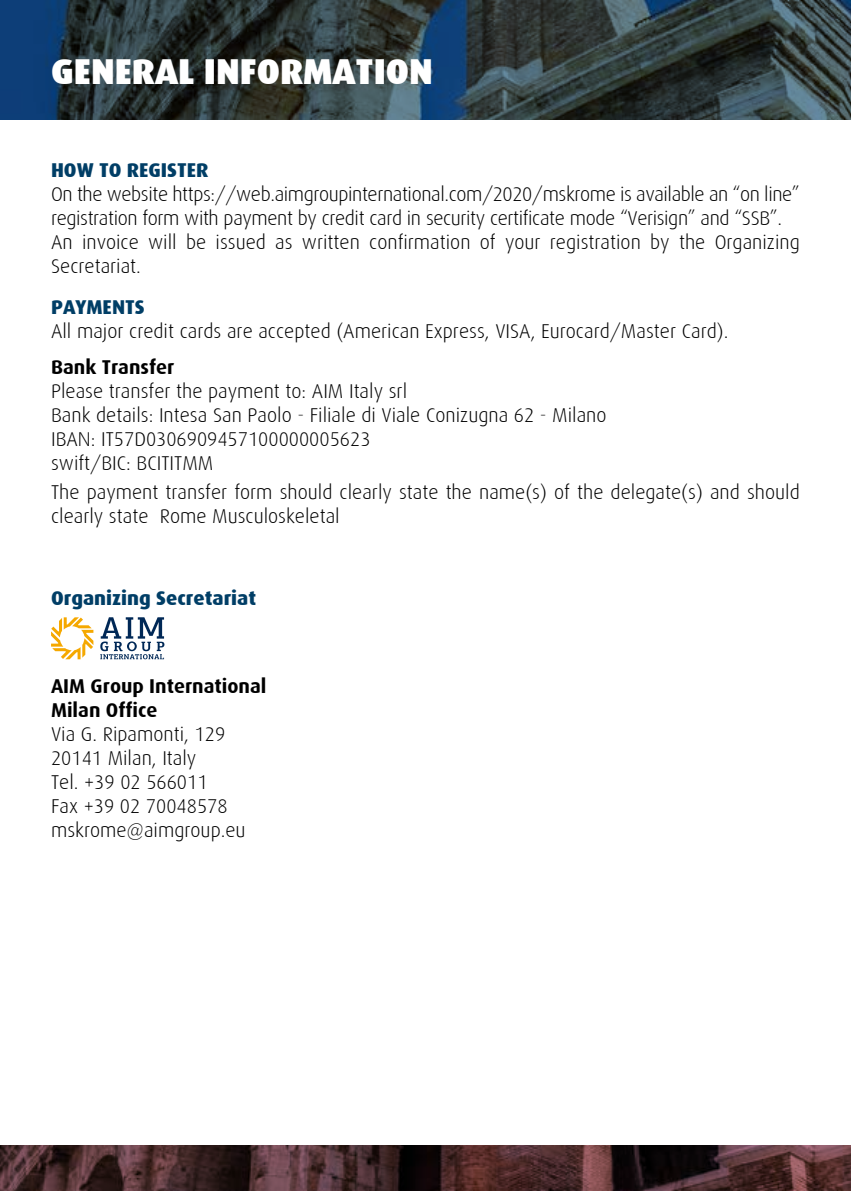
<style>
.page{position:relative;width:851px;height:1191px;background:#fff}
.page>*{position:absolute;margin:0;border:0;box-sizing:border-box;transform-origin:0 0}
.t1{font:900 36px "Dax";color:#fff}
.t2{font:300 20px/24px "Dax";color:#000}
.t3{font:300 20px/24px "Dax";letter-spacing:-.02em;color:#000}
.t4{font:700 20px/24px "Dax";color:#000}
.t5{font:800 20px "Dax";color:#003e66}
</style>
<div class="page">
<svg style="left:0;top:0;width:850px;height:119px;background:#2b3c43"></svg>
<svg style="left:0;top:1145px;width:850px;height:46px;background:#44292b"></svg>
<svg style="left:51px;top:617px;width:42px;height:42px"></svg>
<svg style="left:100px;top:617px;width:64px;height:42px"></svg>
<h1 class="t1" style="left:51px;top:51px;width:383px">GENERAL INFORMATION</h1>
<p class="t5" style="left:51px;top:159px;width:159px">HOW TO REGISTER</p>
<p class="t3" style="left:51px;top:182px;width:750px">On the website https://web.aimgroupinternational.com/2020/mskrome is available an “on line” registration form with payment by credit card in security certificate mode “Verisign” and “SSB”.<br>An invoice will be issued as written confirmation of your registration by the Organizing Secretariat.</p>
<p class="t5" style="left:51px;top:296px;width:95px">PAYMENTS</p>
<p class="t2" style="left:51px;top:319px;width:678px">All major credit cards are accepted (American Express, VISA, Eurocard/Master Card).</p>
<p class="t4" style="left:51px;top:355px;width:125px">Bank Transfer</p>
<p class="t2" style="left:51px;top:379px;width:557px">Please transfer the payment to: AIM Italy srl<br>Bank details: Intesa San Paolo - Filiale di Viale Conizugna 62 - Milano IBAN: IT57D0306909457100000005623<br>swift/BIC: BCITITMM</p>
<p class="t2" style="left:51px;top:480px;width:750px">The payment transfer form should clearly state the name(s) of the delegate(s) and should clearly state Rome Musculoskeletal</p>
<p class="t5" style="left:51px;top:587px;width:206px">Organizing Secretariat</p>
<p class="t4" style="left:51px;top:674px;width:217px">AIM Group International<br>Milan Office</p>
<p class="t2" style="left:51px;top:722px;width:196px">Via G. Ripamonti, 129<br>20141 Milan, Italy<br>Tel. +39 02 566011<br>Fax +39 02 70048578 mskrome@aimgroup.eu</p>
</div>
